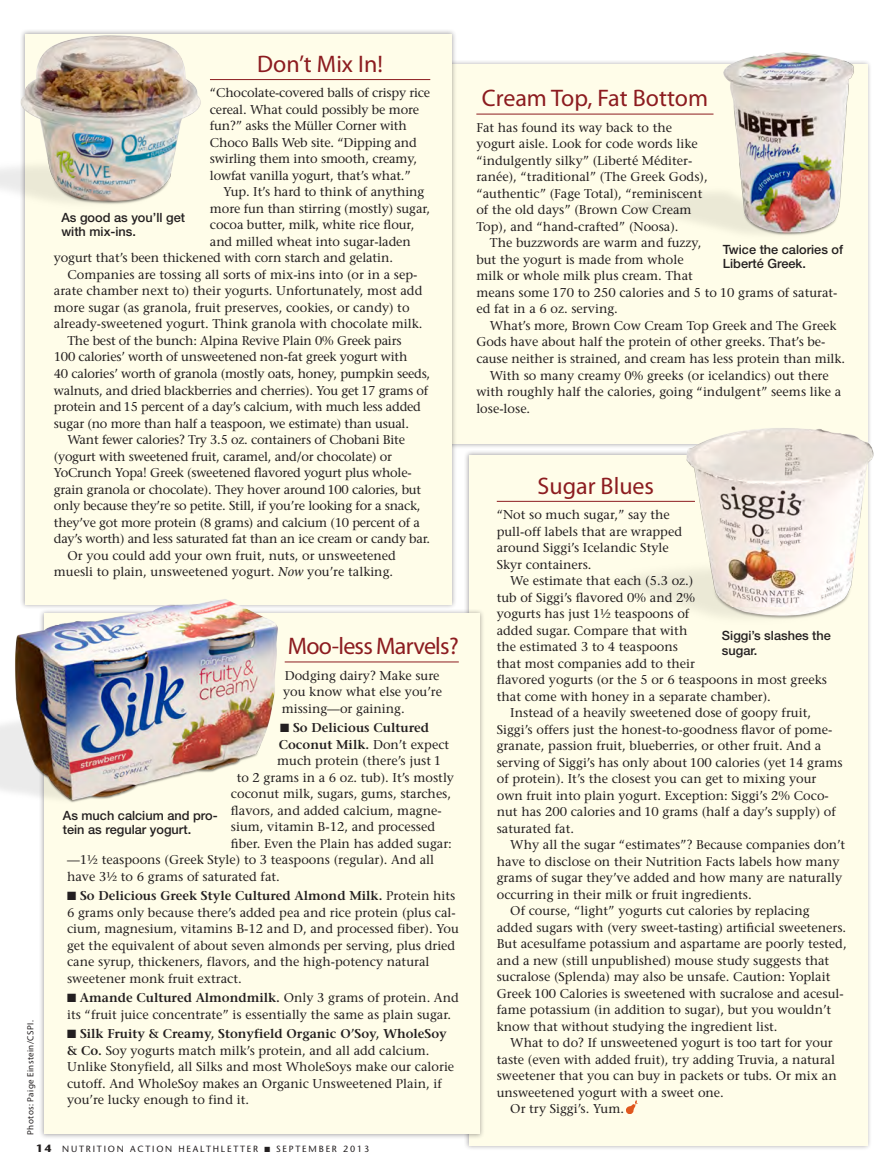
<style>
.page{position:relative;width:878px;height:1175px;background:#fff}
.page>*{position:absolute;margin:0;border:0;box-sizing:border-box;transform-origin:0 0}
.subhead{font:24px "Myriad Pro";color:#8c1c20}
.subhead-2{font:24px "Myriad Pro";letter-spacing:-.03em;color:#8c1c20}
.text_2{font:500 12.75px/16.5px "Stone Serif Std";color:#231f20}
.text_1{font:500 12.75px/16.5px "Stone Serif Std";color:#231f20}
.text_2-2{font:500 12.75px/16.5px "Stone Serif Std";letter-spacing:-.02em;color:#231f20}
.t1{font:500 12.75px/14.2px "Helvetica Neue LT Std";color:#231f20}
.text_2-3{font:600 12.75px "Stone Serif Std";color:#231f20}
.t2{font:500 9px "Stone Sans Std";letter-spacing:.2em;color:#231f20}
.Photo_credit{font:9px "Myriad Pro";letter-spacing:.045em;color:#231f20}
.s1{font-style:italic}
.s2{font-weight:500}
.s3{font-weight:600}
.s4{font-weight:700;font-size:10.5px}
</style>
<div class="page">
<div style="left:464px;top:450px;width:408px;height:700px;background:#231f20;opacity:.4"></div>
<div style="left:469px;top:455px;width:398px;height:690px;background:#fffde9"></div>
<div style="left:439px;top:64px;width:428px;height:380px;background:#fffde9"></div>
<div style="left:20px;top:29px;width:436px;height:580px;background:#231f20;opacity:.4"></div>
<div style="left:25px;top:34px;width:426px;height:570px;background:#fffde9"></div>
<div style="left:39px;top:608px;width:445px;height:531px;background:#231f20;opacity:.4"></div>
<div style="left:44px;top:613px;width:435px;height:521px;background:#fffde9"></div>
<hr style="left:210px;top:79px;width:220px;height:1px;background:#8c1c20">
<hr style="left:285px;top:661px;width:174px;height:1px;background:#8c1c20">
<hr style="left:476px;top:114px;width:237px;height:1px;background:#8c1c20">
<hr style="left:497px;top:501px;width:198px;height:1px;background:#8c1c20">
<img style="left:626px;top:1099px;width:11px;height:14px">
<img style="left:0;top:33px;width:202px;height:177px">
<img style="left:616px;top:52px;width:239px;height:183px">
<img style="left:601px;top:423px;width:273px;height:209px">
<img style="left:0;top:597px;width:281px;height:213px">
<p class="subhead" style="left:257px;top:51px;width:127px">Don’t Mix In!</p>
<p class="text_1" style="left:210px;top:85px;width:222px">“Chocolate-covered balls of crispy rice cereal. What could possibly be more fun?” asks the Müller Corner with Choco Balls Web site. “Dipping and swirling them into smooth, creamy, lowfat vanilla yogurt, that’s what.”</p>
<p class="text_2" style="left:223px;top:184px;width:202px">Yup. It’s hard to think of anything</p>
<p class="text_2" style="left:210px;top:200px;width:222px">more fun than stirring (mostly) sugar,</p>
<p class="text_2" style="left:210px;top:217px;width:206px">cocoa butter, milk, white rice flour,</p>
<p class="text_2" style="left:210px;top:233px;width:202px">and milled wheat into sugar-laden</p>
<p class="text_2" style="left:54px;top:250px;width:340px">yogurt that’s been thickened with corn starch and gelatin.</p>
<p class="text_2" style="left:54px;top:266px;width:370px;text-indent:14px">Companies are tossing all sorts of mix-ins into (or in a sep&shy;arate chamber next to) their yogurts. Unfortunately, most add more sugar (as granola, fruit preserves, cookies, or candy) to already-sweetened yogurt. Think granola with chocolate milk.</p>
<p class="text_2" style="left:54px;top:332px;width:378px;text-indent:14px">The best of the bunch: Alpina Revive Plain 0% Greek pairs<br>100 calories’ worth of unsweetened non-fat greek yogurt with<br>40 calories’ worth of granola (mostly oats, honey, pumpkin seeds, walnuts, and dried blackberries and cherries). You get 17 grams of protein and 15 percent of a day’s calcium, with much less added sugar (no more than half a teaspoon, we estimate) than usual.</p>
<p class="text_2-2" style="left:54px;top:431px;width:378px;text-indent:14px">Want fewer calories? Try 3.5 oz. containers of Chobani Bite (yogurt with sweetened fruit, caramel, and/or chocolate) or YoCrunch Yopa! Greek (sweetened flavored yogurt plus whole&shy;grain granola or chocolate). They hover around 100 calories, but only because they’re so petite. Still, if you’re looking for a snack, they’ve got more protein (8 grams) and calcium (10 percent of a day’s worth) and less saturated fat than an ice cream or candy bar.</p>
<p class="text_2" style="left:54px;top:547px;width:343px;text-align:right">Or you could add your own fruit, nuts, or unsweetened muesli to plain, unsweetened yogurt. <span class="s1">Now</span> you’re talking.</p>
<p class="t1" style="left:61px;top:210px;width:125px">As good as you’ll get with mix-ins.</p>
<p class="Photo_credit" style="left:26px;top:1134px;width:116px;rotate:-90deg">Photos: Paige Einstein/CSPI.</p>
<p class="subhead-2" style="left:288px;top:633px;width:172px">Moo-less Marvels?</p>
<p class="text_1" style="left:282px;top:667px;width:162px">Dodging dairy? Make sure you know what else you’re missing—or gaining.</p>
<p class="text_2-3" style="left:280px;top:720px;width:150px">■ So Delicious Cultured</p>
<p class="text_2-3" style="left:279px;top:736px;width:172px">Coconut Milk. <span class="s2">Don’t expect</span></p>
<p class="text_2" style="left:277px;top:752px;width:165px">much protein (there’s just 1</p>
<p class="text_2" style="left:237px;top:769px;width:219px">to 2 grams in a 6 oz. tub). It’s mostly</p>
<p class="text_2" style="left:231px;top:785px;width:222px">coconut milk, sugars, gums, starches,</p>
<p class="text_2" style="left:231px;top:802px;width:212px">flavors, and added calcium, magne-</p>
<p class="text_2" style="left:231px;top:818px;width:206px">sium, vitamin B-12, and processed</p>
<p class="text_2" style="left:231px;top:835px;width:222px">fiber. Even the Plain has added sugar:</p>
<p class="text_2" style="left:67px;top:851px;width:368px">—1½ teaspoons (Greek Style) to 3 teaspoons (regular). And all</p>
<p class="text_2" style="left:67px;top:868px;width:214px">have 3½ to 6 grams of saturated fat.</p>
<p class="text_2" style="left:67px;top:887px;width:393px">■ <span class="s3">So Delicious Greek Style Cultured Almond Milk.</span> Protein hits 6 grams only because there’s added pea and rice protein (plus cal&shy;cium, magnesium, vitamins B-12 and D, and processed fiber). You get the equivalent of about seven almonds per serving, plus dried cane syrup, thickeners, flavors, and the high-potency natural sweetener monk fruit extract.</p>
<p class="text_2" style="left:67px;top:989px;width:393px">■ <span class="s3">Amande Cultured Almondmilk.</span> Only 3 grams of protein. And its “fruit juice concentrate” is essentially the same as plain sugar.</p>
<p class="text_2" style="left:67px;top:1025px;width:388px">■ <span class="s3">Silk Fruity &amp; Creamy, Stonyfield Organic O’Soy, WholeSoy &amp; Co.</span> Soy yogurts match milk’s protein, and all add calcium.<br>Unlike Stonyfield, all Silks and most WholeSoys make our calorie cutoff. And WholeSoy makes an Organic Unsweetened Plain, if you’re lucky enough to find it.</p>
<p class="t1" style="left:63px;top:808px;width:156px">As much calcium and pro&shy;tein as regular yogurt.</p>
<p class="t2" style="left:36px;top:1143px;width:335px"><span class="s4">14</span> NUTRITION ACTION HEALTHLETTER ■ SEPTEMBER 2013</p>
<p class="subhead" style="left:482px;top:85px;width:228px">Cream Top, Fat Bottom</p>
<p class="text_1" style="left:476px;top:119px;width:233px">Fat has found its way back to the yogurt aisle. Look for code words like “indulgently silky” (Liberté Méditer&shy;ranée), “traditional” (The Greek Gods), “authentic” (Fage Total), “reminiscent of the old days” (Brown Cow Cream Top), and “hand-crafted” (Noosa).</p>
<p class="text_2" style="left:476px;top:235px;width:362px;text-indent:14px">The buzzwords are warm and fuzzy,<br>but the yogurt is made from whole<br>milk or whole milk plus cream. That<br>means some 170 to 250 calories and 5 to 10 grams of saturat&shy;ed fat in a 6 oz. serving.</p>
<p class="text_2" style="left:476px;top:317px;width:370px;text-indent:14px">What’s more, Brown Cow Cream Top Greek and The Greek<br>Gods have about half the protein of other greeks. That’s be&shy;cause neither is strained, and cream has less protein than milk.</p>
<p class="text_2" style="left:476px;top:367px;width:366px;text-indent:14px">With so many creamy 0% greeks (or icelandics) out there with roughly half the calories, going “indulgent” seems like a lose-lose.</p>
<p class="t1" style="left:722px;top:242px;width:122px">Twice the calories of<br>Liberté Greek.</p>
<p class="subhead" style="left:537px;top:472px;width:118px">Sugar Blues</p>
<p class="text_1" style="left:497px;top:506px;width:187px">“Not so much sugar,” say the pull-off labels that are wrapped around Siggi’s Icelandic Style<br>Skyr containers.</p>
<p class="text_2" style="left:497px;top:572px;width:332px;text-indent:14px">We estimate that each (5.3 oz.)<br>tub of Siggi’s flavored 0% and 2%<br>yogurts has just 1½ teaspoons of<br>added sugar. Compare that with<br>the estimated 3 to 4 teaspoons<br>that most companies add to their<br>flavored yogurts (or the 5 or 6 teaspoons in most greeks that come with honey in a separate chamber).</p>
<p class="text_2" style="left:497px;top:704px;width:347px;text-indent:14px">Instead of a heavily sweetened dose of goopy fruit, Siggi’s offers just the honest-to-goodness flavor of pome&shy;granate, passion fruit, blueberries, or other fruit. And a serving of Siggi’s has only about 100 calories (yet 14 grams of protein). It’s the closest you can get to mixing your own fruit into plain yogurt. Exception: Siggi’s 2% Coco&shy;nut has 200 calories and 10 grams (half a day’s supply) of saturated fat.</p>
<p class="text_2" style="left:497px;top:836px;width:350px;text-indent:14px">Why all the sugar “estimates”? Because companies don’t have to disclose on their Nutrition Facts labels how many grams of sugar they’ve added and how many are naturally occurring in their milk or fruit ingredients.</p>
<p class="text_2" style="left:497px;top:902px;width:351px;text-indent:14px">Of course, “light” yogurts cut calories by replacing added sugars with (very sweet-tasting) artificial sweeteners.<br>But acesulfame potassium and aspartame are poorly tested, and a new (still unpublished) mouse study suggests that sucralose (Splenda) may also be unsafe. Caution: Yoplait Greek 100 Calories is sweetened with sucralose and acesul&shy;fame potassium (in addition to sugar), but you wouldn’t know that without studying the ingredient list.</p>
<p class="text_2" style="left:497px;top:1034px;width:341px;text-indent:14px">What to do? If unsweetened yogurt is too tart for your taste (even with added fruit), try adding Truvia, a natural sweetener that you can buy in packets or tubs. Or mix an unsweetened yogurt with a sweet one.</p>
<p class="text_2" style="left:510px;top:1100px;width:115px">Or try Siggi’s. Yum.</p>
<p class="t1" style="left:722px;top:628px;width:110px">Siggi’s slashes the sugar.</p>
</div>
